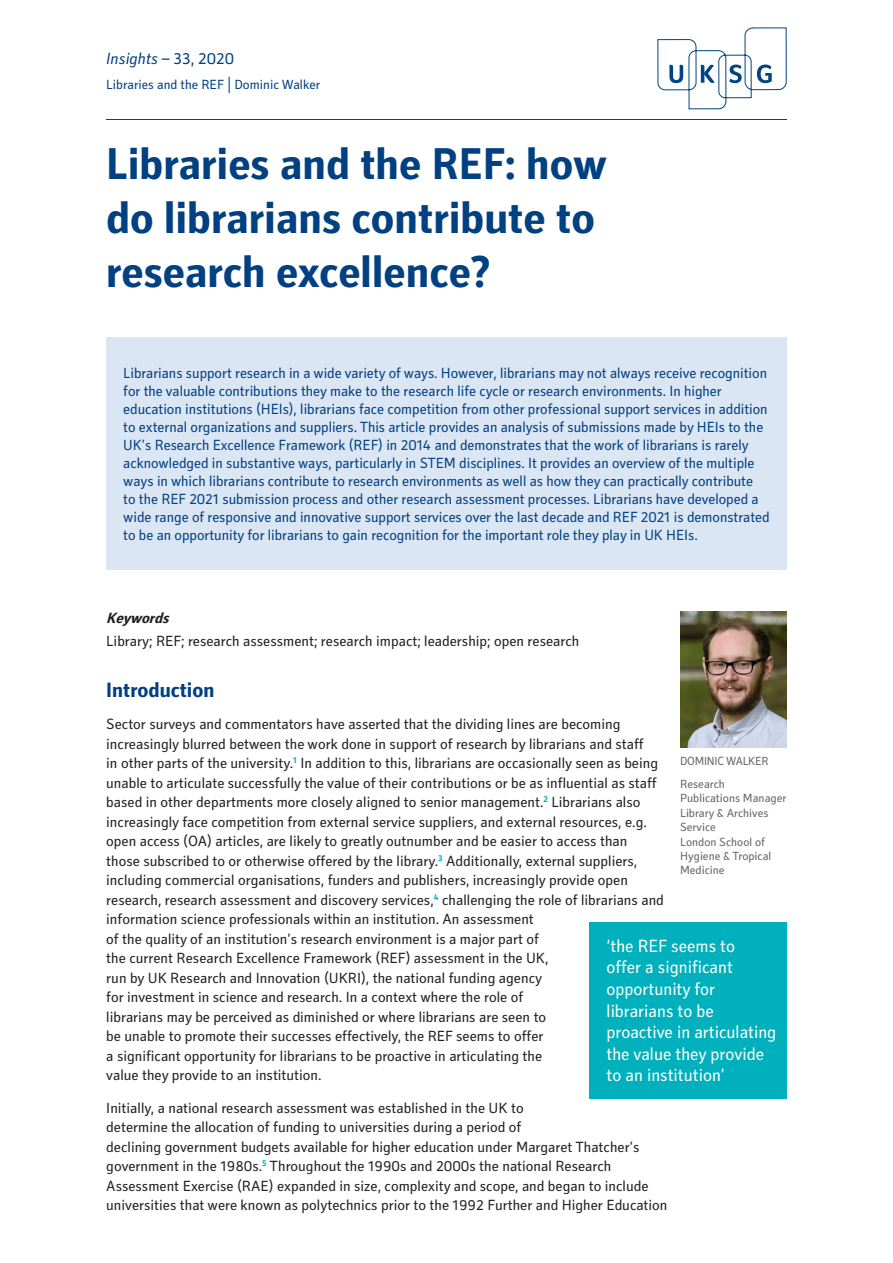
<style>
.page{position:relative;width:893px;height:1263px;background:#fff}
.page>*{position:absolute;margin:0;border:0;box-sizing:border-box;transform-origin:0 0}
.Main_Headline{font:700 45px/54px "Secca Std";color:#014081}
.A-Style_Heading{font:700 21px "Secca Std";color:#014081}
.Stand_out_quote{font:18px/21.6px "Secca Std";color:#fff}
.Title_-_Series_-_Dat{font:italic 16.5px "Secca Std";color:#014081}
.Body{font:15px/19.5px "Secca Std";color:#231f20}
.Extract_Box{font:15px/18px "Secca Std";color:#014081}
.C-Style_Heading_BI{font:italic 700 15px "Secca Std";color:#231f20}
.Title_-_Aiuthor{font:13.5px "Secca Std";color:#014081}
.t1{font:12px/14.4px "Secca Std";color:#636366}
.t2{font:12px "Secca Std";letter-spacing:-.02em;color:#636366}
.s1{font-style:normal}
</style>
<div class="page">
<div style="left:106px;top:337px;width:681px;height:233px;background:#dbe6f4"></div>
<hr style="left:106px;top:119px;width:681px;height:1px;background:#014081">
<svg style="left:657px;top:27px;width:130px;height:82px"></svg>
<img style="left:680px;top:612px;width:107px;height:135px">
<div style="left:590px;top:922px;width:197px;height:176px;background:#00b0bc"></div>
<p class="Title_-_Series_-_Dat" style="left:106px;top:49px;width:129px">Insights <span class="s1">– 33, 2020</span></p>
<p class="Title_-_Aiuthor" style="left:106px;top:77px;width:216px">Libraries and the REF | Dominic Walker</p>
<p class="Main_Headline" style="left:106px;top:139px;width:502px">Libraries and the REF: how do librarians contribute to research excellence?</p>
<p class="Extract_Box" style="left:123px;top:364px;width:648px">Librarians support research in a wide variety of ways. However, librarians may not always receive recognition for the valuable contributions they make to the research life cycle or research environments. In higher education institutions (HEIs), librarians face competition from other professional support services in addition to external organizations and suppliers. This article provides an analysis of submissions made by HEIs to the UK’s Research Excellence Framework (REF) in 2014 and demonstrates that the work of librarians is rarely acknowledged in substantive ways, particularly in STEM disciplines. It provides an overview of the multiple ways in which librarians contribute to research environments as well as how they can practically contribute<br>to the REF 2021 submission process and other research assessment processes. Librarians have developed a wide range of responsive and innovative support services over the last decade and REF 2021 is demonstrated to be an opportunity for librarians to gain recognition for the important role they play in UK HEIs.</p>
<p class="C-Style_Heading_BI" style="left:106px;top:609px;width:68px">Keywords</p>
<p class="Body" style="left:106px;top:632px;width:475px">Library; REF; research assessment; research impact; leadership; open research</p>
<p class="A-Style_Heading" style="left:106px;top:678px;width:110px">Introduction</p>
<p class="Body" style="left:106px;top:715px;width:559px">Sector surveys and commentators have asserted that the dividing lines are becoming increasingly blurred between the work done in support of research by librarians and staff<br>in other parts of the university.<sup>1</sup> In addition to this, librarians are occasionally seen as being unable to articulate successfully the value of their contributions or be as influential as staff based in other departments more closely aligned to senior management.<sup>2</sup> Librarians also increasingly face competition from external service suppliers, and external resources, e.g. open access (OA) articles, are likely to greatly outnumber and be easier to access than those subscribed to or otherwise offered by the library.<sup>3</sup> Additionally, external suppliers, including commercial organisations, funders and publishers, increasingly provide open research, research assessment and discovery services,<sup>4</sup> challenging the role of librarians and information science professionals within an institution. An assessment<br>of the quality of an institution’s research environment is a major part of<br>the current Research Excellence Framework (REF) assessment in the UK,<br>run by UK Research and Innovation (UKRI), the national funding agency<br>for investment in science and research. In a context where the role of<br>librarians may be perceived as diminished or where librarians are seen to<br>be unable to promote their successes effectively, the REF seems to offer<br>a significant opportunity for librarians to be proactive in articulating the<br>value they provide to an institution.</p>
<p class="Body" style="left:106px;top:1098px;width:563px">Initially, a national research assessment was established in the UK to<br>determine the allocation of funding to universities during a period of<br>declining government budgets available for higher education under Margaret Thatcher’s government in the 1980s.<sup>5</sup> Throughout the 1990s and 2000s the national Research Assessment Exercise (RAE) expanded in size, complexity and scope, and began to include universities that were known as polytechnics prior to the 1992 Further and Higher Education</p>
<p class="t2" style="left:680px;top:754px;width:90px">DOMINIC WALKER</p>
<p class="t1" style="left:680px;top:777px;width:108px">Research<br>Publications Manager</p>
<p class="t1" style="left:680px;top:806px;width:90px">Library &amp; Archives<br>Service</p>
<p class="t1" style="left:680px;top:835px;width:93px">London School of<br>Hygiene &amp; Tropical<br>Medicine</p>
<p class="Stand_out_quote" style="left:607px;top:935px;width:171px">‘the REF seems to<br>offer a significant opportunity for librarians to be proactive in articulating the value they provide to an institution’</p>
</div>
